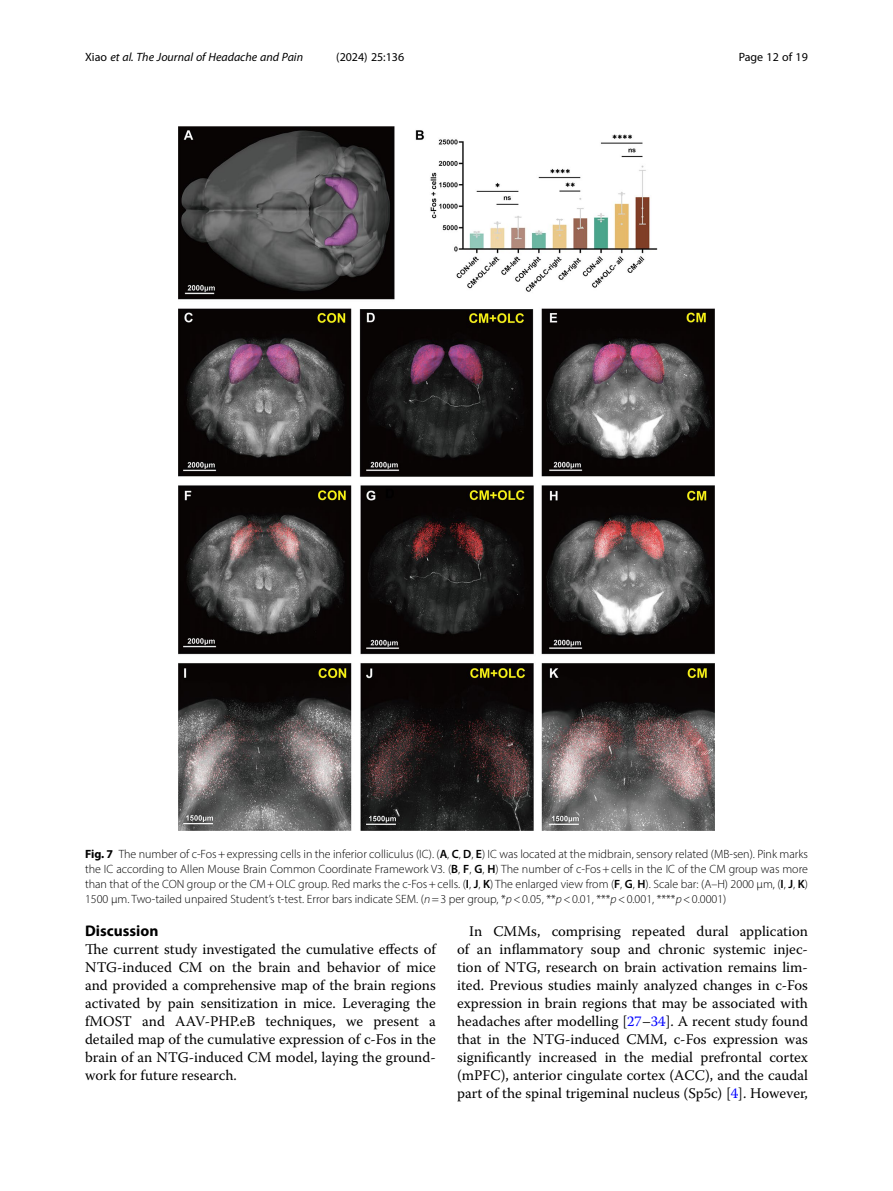
<style>
.page{position:relative;width:893px;height:1191px;background:#fff}
.page>*{position:absolute;margin:0;border:0;box-sizing:border-box;transform-origin:0 0}
.Head_1{font:700 15.45px "Myriad Pro";color:#000}
.Body_Text_Indent{font:14.7px/18px "Warnock Pro";color:#000;text-align:justify}
.Body_Text{font:14.7px/18px "Warnock Pro";color:#000;text-align:justify}
.Figure_Caption{font:300 12px/15px "Myriad Pro";color:#000;text-align:justify}
.t1{font:italic 12px "Myriad Pro";color:#000}
.t2{font:12px "Myriad Pro";color:#000}
.s1{font-style:normal}
.s2{font-weight:700}
.s3{font-weight:600}
.s4{font-style:italic}
.s5{color:#00f}
</style>
<div class="page">
<img style="left:179px;top:126px;width:535px;height:705px">
<p class="t1" style="left:85px;top:50px;width:220px"><span class="s1">Xiao</span> et al. The Journal of Headache and Pain</p>
<p class="t2" style="left:336px;top:50px;width:70px">(2024) 25:136</p>
<p class="t2" style="left:739px;top:50px;width:71px">Page 12 of 19</p>
<p class="Figure_Caption" style="left:85px;top:846px;width:724px"><span class="s2">Fig. 7</span> The number of c-Fos+expressing cells in the inferior colliculus (IC). (<span class="s3">A</span>, <span class="s3">C</span>, <span class="s3">D</span>, <span class="s3">E</span>) IC was located at the midbrain, sensory related (MB-sen). Pink marks the IC according to Allen Mouse Brain Common Coordinate Framework V3. (<span class="s3">B</span>, <span class="s3">F</span>, <span class="s3">G</span>, <span class="s3">H</span>) The number of c-Fos+cells in the IC of the CM group was more than that of the CON group or the CM+OLC group. Red marks the c-Fos+cells. (<span class="s3">I</span>, <span class="s3">J</span>, <span class="s3">K</span>) The enlarged view from (<span class="s3">F</span>, <span class="s3">G</span>, <span class="s3">H</span>). Scale bar: (A–H) 2000 μm, (<span class="s3">I</span>, <span class="s3">J</span>, <span class="s3">K</span>)<br>1500 μm. Two-tailed unpaired Student’s t-test. Error bars indicate SEM. (<span class="s4">n</span>=3 per group, *<span class="s4">p</span>&lt;0.05, **<span class="s4">p</span>&lt;0.01, ***<span class="s4">p</span>&lt;0.001, ****<span class="s4">p</span>&lt;0.0001)</p>
<p class="Head_1" style="left:85px;top:921px;width:75px">Discussion</p>
<p class="Body_Text" style="left:85px;top:940px;width:352px">The current study investigated the cumulative effects of NTG-induced CM on the brain and behavior of mice and provided a comprehensive map of the brain regions activated by pain sensitization in mice. Leveraging the fMOST and AAV-PHP.eB techniques, we present a detailed map of the cumulative expression of c-Fos in the brain of an NTG-induced CM model, laying the ground&shy;work for future research.</p>
<p class="Body_Text_Indent" style="left:457px;top:922px;width:352px;text-indent:12px">In CMMs, comprising repeated dural application of an inflammatory soup and chronic systemic injec&shy;tion of NTG, research on brain activation remains lim&shy;ited. Previous studies mainly analyzed changes in c-Fos expression in brain regions that may be associated with headaches after modelling [<span class="s5">27</span>–<span class="s5">34</span>]. A recent study found that in the NTG-induced CMM, c-Fos expression was significantly increased in the medial prefrontal cortex (mPFC), anterior cingulate cortex (ACC), and the caudal part of the spinal trigeminal nucleus (Sp5c) [<span class="s5">4</span>]. However,</p>
</div>
